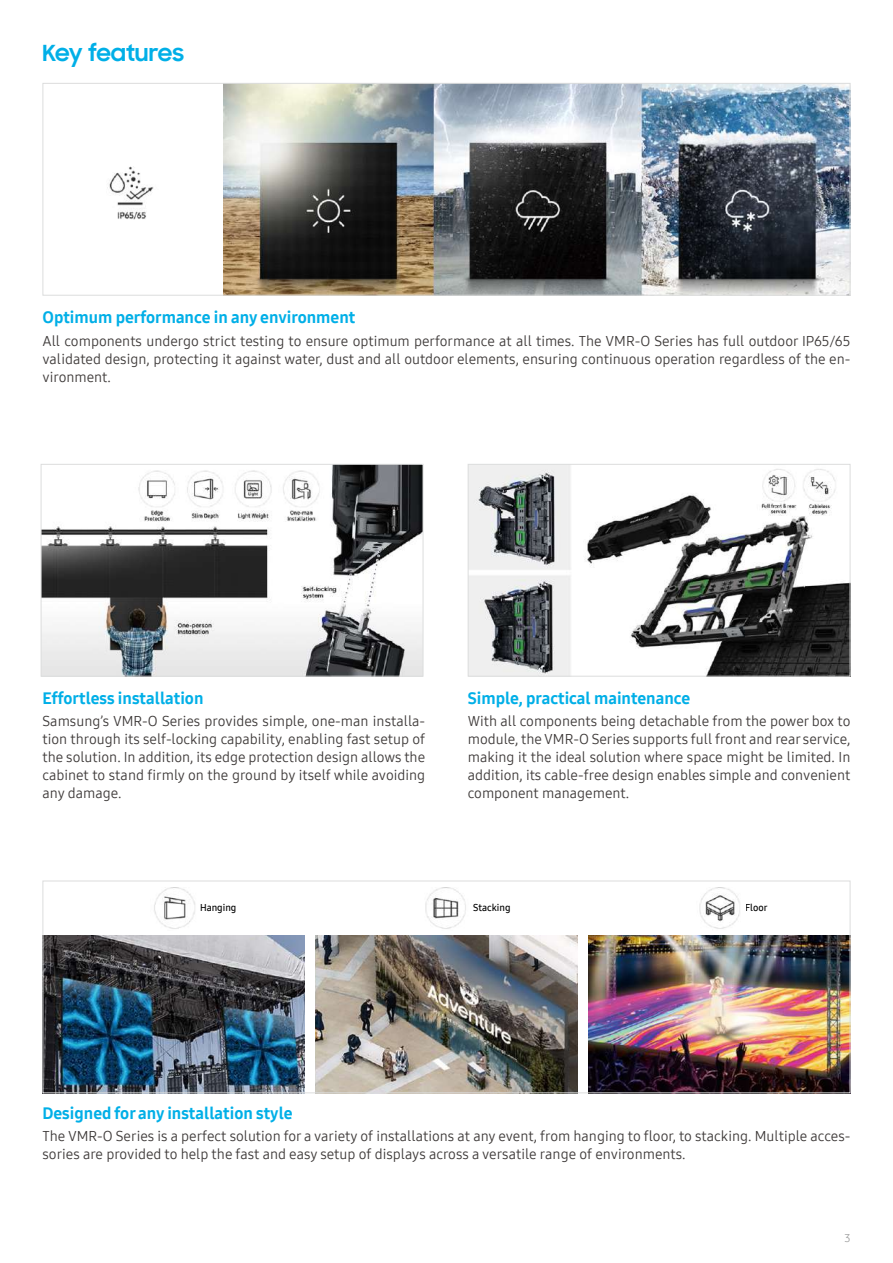
<style>
.page{position:relative;width:893px;height:1263px;background:#fff}
.page>*{position:absolute;margin:0;border:0;box-sizing:border-box;transform-origin:0 0}
.t1{font:700 22.5px "Samsung Sharp Sans";color:#00afe7}
.t2{font:16.5px "Samsung One 800";color:#00afe7}
.t3{font:14.25px/18px "Samsung One 400";color:#3e3a39;text-align:justify}
.t4{font:11.25px "Samsung One 400";color:#9fa0a0}
.t5{font:9.75px "Samsung One 600";color:#000}
</style>
<div class="page">
<svg style="left:467px;top:464px;width:384px;height:213px"></svg>
<img style="left:42px;top:83px;width:809px;height:213px">
<img style="left:42px;top:880px;width:809px;height:213px">
<svg style="left:40px;top:464px;width:384px;height:213px"></svg>
<h1 class="t1" style="left:43px;top:36px;width:143px">Key features</h1>
<p class="t2" style="left:43px;top:306px;width:314px">Optimum performance in any environment</p>
<p class="t3" style="left:43px;top:331px;width:809px">All components undergo strict testing to ensure optimum performance at all times. The VMR-O Series has full outdoor IP65/65 validated design, protecting it against water, dust and all outdoor elements, ensuring continuous operation regardless of the en&shy;vironment.</p>
<p class="t2" style="left:43px;top:687px;width:162px">Effortless installation</p>
<p class="t3" style="left:43px;top:712px;width:384px">Samsung’s VMR-O Series provides simple, one-man installa&shy;tion through its self-locking capability, enabling fast setup of the solution. In addition, its edge protection design allows the cabinet to stand firmly on the ground by itself while avoiding any damage.</p>
<p class="t2" style="left:468px;top:687px;width:224px">Simple, practical maintenance</p>
<p class="t3" style="left:468px;top:712px;width:384px">With all components being detachable from the power box to module, the VMR-O Series supports full front and rear service, making it the ideal solution where space might be limited. In addition, its cable-free design enables simple and convenient component management.</p>
<p class="t5" style="left:200px;top:901px;width:38px">Hanging</p>
<p class="t5" style="left:473px;top:901px;width:39px">Stacking</p>
<p class="t5" style="left:745px;top:901px;width:24px">Floor</p>
<p class="t2" style="left:43px;top:1102px;width:252px">Designed for any installation style</p>
<p class="t3" style="left:43px;top:1127px;width:809px">The VMR-O Series is a perfect solution for a variety of installations at any event, from hanging to floor, to stacking. Multiple acces&shy;sories are provided to help the fast and easy setup of displays across a versatile range of environments.</p>
<p class="t4" style="left:844px;top:1230px;width:8px">3</p>
</div>
